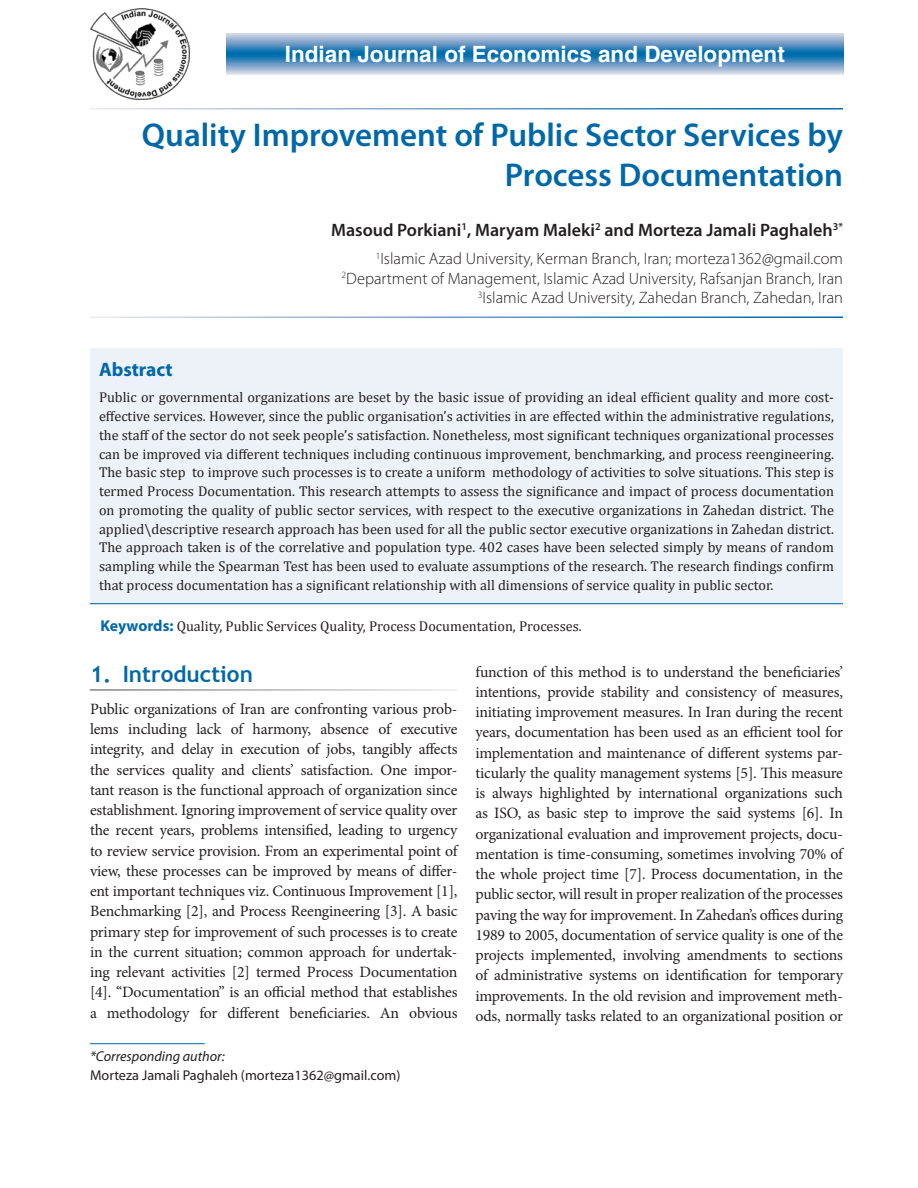
<style>
.page{position:relative;width:918px;height:1188px;background:#fff}
.page>*{position:absolute;margin:0;border:0;box-sizing:border-box;transform-origin:0 0}
.AT{font:600 33px/40.5px "Myriad Pro";color:#0068a9;text-align:right}
.H2AfterH1{font:700 22.5px "Helvetica LT Std";color:#fff}
.t1{font:700 22.5px "Trebuchet MS";color:#0068a9}
.Abs_Head{font:700 19.5px "Myriad Pro";color:#0068a9}
.Author{font:600 18px "Myriad Pro";color:#231f20}
.Affiliation{font:300 16.5px/19.5px "Myriad Pro";color:#231f20;text-align:right}
.Text{font:15.75px/20.2px "Minion Pro";letter-spacing:-.01em;color:#231f20;text-align:justify}
.Abs_Text1{font:14.25px/18.8px "Cambria";color:#231f20;text-align:justify}
.Keyword{font:14.25px "Cambria";color:#231f20}
.Footnote1{font:14.25px "Myriad Pro";color:#231f20}
.Footnote1-2{font:italic 14.25px "Myriad Pro";color:#231f20}
.s1{font-family:"Myriad Pro";font-weight:700;font-size:15.75px;color:#0068a9}
</style>
<div class="page">
<div style="left:90px;top:348px;width:753px;height:256px;background:#edf2f8"></div>
<hr style="left:90px;top:603px;width:753px;height:1px;background:#0068a9">
<hr style="left:90px;top:1043px;width:115px;height:1px;background:#0068a9">
<svg style="left:227px;top:34px;width:616px;height:40px;background:#669cc6"></svg>
<img style="left:90px;top:8px;width:99px;height:92px">
<p class="H2AfterH1" style="left:285px;top:41px;width:502px">Indian Journal of Economics and Development</p>
<p class="AT" style="left:142px;top:113px;width:703px">Quality Improvement of Public Sector Services by<br>Process Documentation</p>
<p class="Author" style="left:331px;top:218px;width:513px">Masoud Porkiani<sup>1</sup>, Maryam Maleki<sup>2</sup> and Morteza Jamali Paghaleh<sup>3*</sup></p>
<p class="Affiliation" style="left:342px;top:249px;width:503px"><sup>1</sup>Islamic Azad University, Kerman Branch, Iran; morteza1362@gmail.com<br><sup>2</sup>Department of Management, Islamic Azad University, Rafsanjan Branch, Iran<br><sup>3</sup>Islamic Azad University, Zahedan Branch, Zahedan, Iran</p>
<p class="Abs_Head" style="left:99px;top:359px;width:75px">Abstract</p>
<p class="Abs_Text1" style="left:99px;top:388px;width:737px">Public or governmental organizations are beset by the basic issue of providing an ideal efficient quality and more cost&shy;effective services. However, since the public organisation’s activities in are effected within the administrative regulations, the staff of the sector do not seek people’s satisfaction. Nonetheless, most significant techniques organizational processes can be improved via different techniques including continuous improvement, benchmarking, and process reengineering.<br>The basic step to improve such processes is to create a uniform methodology of activities to solve situations. This step is termed Process Documentation. This research attempts to assess the significance and impact of process documentation on promoting the quality of public sector services, with respect to the executive organizations in Zahedan district. The applied\descriptive research approach has been used for all the public sector executive organizations in Zahedan district.<br>The approach taken is of the correlative and population type. 402 cases have been selected simply by means of random sampling while the Spearman Test has been used to evaluate assumptions of the research. The research findings confirm that process documentation has a significant relationship with all dimensions of service quality in public sector.</p>
<p class="Keyword" style="left:100px;top:617px;width:483px"><span class="s1">Keywords:</span> Quality, Public Services Quality, Process Documentation, Processes.</p>
<h1 class="t1" style="left:90px;top:660px;width:164px">1. Introduction</h1>
<p class="Text" style="left:90px;top:699px;width:369px">Public organizations of Iran are confronting various prob&shy;lems including lack of harmony, absence of executive integrity, and delay in execution of jobs, tangibly affects the services quality and clients’ satisfaction. One impor&shy;tant reason is the functional approach of organization since establishment. Ignoring improvement of service quality over the recent years, problems intensified, leading to urgency to review service provision. From an experimental point of view, these processes can be improved by means of differ&shy;ent important techniques viz. Continuous Improvement [1], Benchmarking [2], and Process Reengineering [3]. A basic primary step for improvement of such processes is to create in the current situation; common approach for undertak&shy;ing relevant activities [2] termed Process Documentation [4]. “Documentation” is an official method that establishes a methodology for different beneficiaries. An obvious</p>
<p class="Text" style="left:476px;top:661px;width:369px">function of this method is to understand the beneficiaries’ intentions, provide stability and consistency of measures, initiating improvement measures. In Iran during the recent years, documentation has been used as an efficient tool for implementation and maintenance of different systems par&shy;ticularly the quality management systems [5]. This measure is always highlighted by international organizations such as ISO, as basic step to improve the said systems [6]. In organizational evaluation and improvement projects, docu&shy;mentation is time-consuming, sometimes involving 70% of the whole project time [7]. Process documentation, in the public sector, will result in proper realization of the processes paving the way for improvement. In Zahedan’s offices during 1989 to 2005, documentation of service quality is one of the projects implemented, involving amendments to sections of administrative systems on identification for temporary improvements. In the old revision and improvement meth&shy;ods, normally tasks related to an organizational position or</p>
<p class="Footnote1-2" style="left:90px;top:1048px;width:136px">*Corresponding author:</p>
<p class="Footnote1" style="left:90px;top:1068px;width:312px">Morteza Jamali Paghaleh (morteza1362@gmail.com)</p>
</div>
